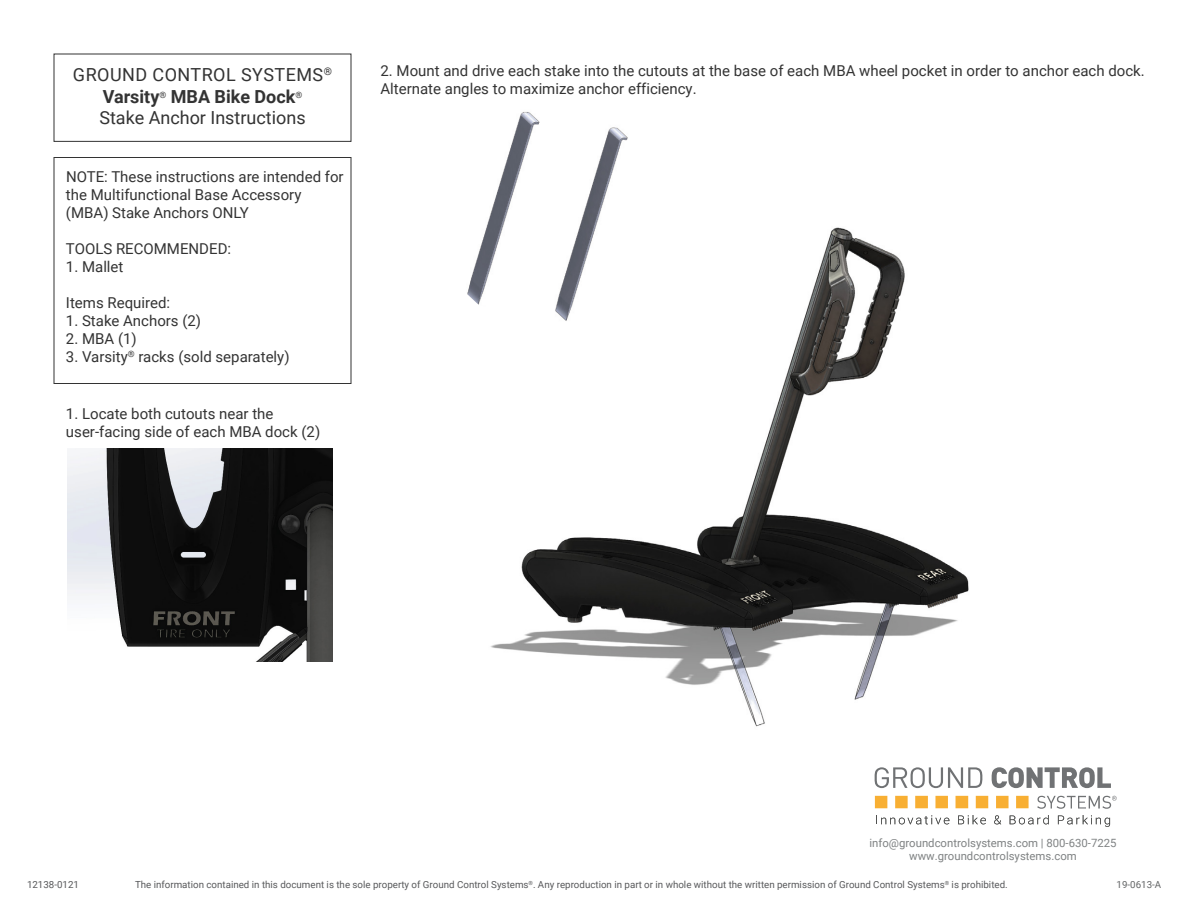
<style>
.page{position:relative;width:1188px;height:918px;background:#fff}
.page>*{position:absolute;margin:0;border:0;box-sizing:border-box;transform-origin:0 0}
.t1{font:18px/21.6px "Roboto";color:#333;text-align:center}
.t2{font:15px/18px "Roboto";color:#333}
.t3{font:11.4px/13.6px "Roboto";color:#7f8283;text-align:center}
.t4{font:9.75px "Roboto";color:#58595b}
.t5{font:9.75px "Roboto";color:#636566}
.s1{font-weight:700}
</style>
<div class="page">
<div style="left:54px;top:157px;width:297px;height:227px;border:1px solid #333"></div>
<div style="left:54px;top:54px;width:297px;height:88px;background:#fff;border:1px solid #333"></div>
<svg style="left:875px;top:796px;width:154px;height:12px"></svg>
<svg style="left:875px;top:767px;width:108px;height:21px"></svg>
<svg style="left:992px;top:767px;width:119px;height:21px"></svg>
<svg style="left:1037px;top:796px;width:80px;height:13px"></svg>
<svg style="left:876px;top:815px;width:73px;height:9px"></svg>
<svg style="left:958px;top:815px;width:28px;height:9px"></svg>
<svg style="left:994px;top:815px;width:7px;height:9px"></svg>
<svg style="left:1010px;top:815px;width:39px;height:9px"></svg>
<svg style="left:1058px;top:815px;width:52px;height:12px"></svg>
<img style="left:490px;top:227px;width:479px;height:500px">
<img style="left:68px;top:448px;width:265px;height:214px">
<img style="left:467px;top:112px;width:178px;height:217px">
<p class="t1" style="left:73px;top:63px;width:261px">GROUND CONTROL SYSTEMS<sup>®<br></sup><span class="s1">Varsity</span><sup>®</sup> <span class="s1">MBA Bike Dock</span><sup>®<br></sup>Stake Anchor Instructions</p>
<p class="t2" style="left:66px;top:167px;width:279px">NOTE: These instructions are intended for the Multifunctional Base Accessory (MBA) Stake Anchors ONLY</p>
<p class="t2" style="left:66px;top:239px;width:167px">TOOLS RECOMMENDED:</p>
<p class="t2" style="left:66px;top:257px;width:59px">1. Mallet</p>
<p class="t2" style="left:66px;top:293px;width:106px">Items Required:</p>
<p class="t2" style="left:66px;top:311px;width:137px">1. Stake Anchors (2)</p>
<p class="t2" style="left:66px;top:329px;width:72px">2. MBA (1)</p>
<p class="t2" style="left:66px;top:347px;width:225px">3. Varsity<sup>®</sup> racks (sold separately)</p>
<p class="t2" style="left:66px;top:404px;width:256px">1. Locate both cutouts near the user-facing side of each MBA dock (2)</p>
<p class="t2" style="left:380px;top:61px;width:766px">2. Mount and drive each stake into the cutouts at the base of each MBA wheel pocket in order to anchor each dock.<br>Alternate angles to maximize anchor efficiency.</p>
<p class="t3" style="left:869px;top:835px;width:249px">info@groundcontrolsystems.com | 800-630-7225 www.groundcontrolsystems.com</p>
<p class="t4" style="left:27px;top:878px;width:53px">12138-0121</p>
<p class="t4" style="left:135px;top:878px;width:874px">The information contained in this document is the sole property of Ground Control Systems<sup>®</sup>. Any reproduction in part or in whole without the written permission of Ground Control Systems<sup>®</sup> is prohibited.</p>
<p class="t5" style="left:1117px;top:878px;width:46px">19-0613-A</p>
</div>
